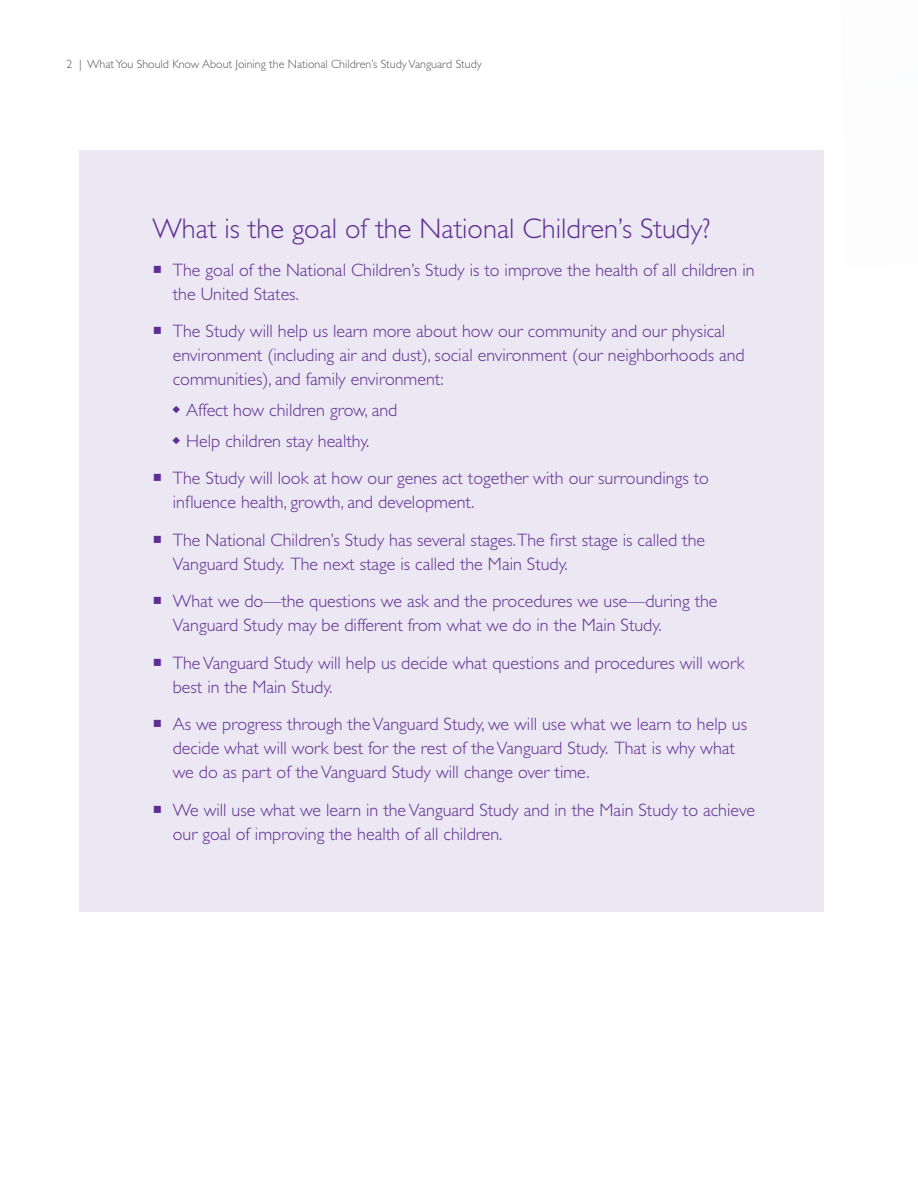
<style>
.page{position:relative;width:918px;height:1188px;background:#fff}
.page>*{position:absolute;margin:0;border:0;box-sizing:border-box;transform-origin:0 0}
.t1{font:300 28.5px "Gill Sans";color:#5d2d91}
._1_Sidebar_Bullet{font:300 18px/24px "Gill Sans";color:#5d2d91}
._1_Head{font:300 18px "Gill Sans";color:#5d2d91}
.t2{font:300 12px "Gill Sans";color:#57585a}
</style>
<div class="page">
<div style="left:79px;top:150px;width:745px;height:762px;background:#ebe7f3"></div>
<p class="t2" style="left:66px;top:57px;width:417px">2 | What You Should Know About Joining the National Children’s Study Vanguard Study</p>
<p class="t1" style="left:153px;top:213px;width:559px">What is the goal of the National Children’s Study?</p>
<p class="_1_Sidebar_Bullet" style="left:173px;top:258px;width:583px">The goal of the National Children’s Study is to improve the health of all children in the United States.</p>
<p class="_1_Sidebar_Bullet" style="left:173px;top:319px;width:573px">The Study will help us learn more about how our community and our physical environment (including air and dust), social environment (our neighborhoods and communities), and family environment:</p>
<p class="_1_Head" style="left:186px;top:400px;width:213px">Affect how children grow, and</p>
<p class="_1_Head" style="left:186px;top:431px;width:185px">Help children stay healthy.</p>
<p class="_1_Sidebar_Bullet" style="left:173px;top:466px;width:538px">The Study will look at how our genes act together with our surroundings to influence health, growth, and development.</p>
<p class="_1_Sidebar_Bullet" style="left:173px;top:528px;width:534px">The National Children’s Study has several stages.The first stage is called the<br>Vanguard Study. The next stage is called the Main Study.</p>
<p class="_1_Sidebar_Bullet" style="left:173px;top:589px;width:546px">What we do—the questions we ask and the procedures we use—during the<br>Vanguard Study may be different from what we do in the Main Study.</p>
<p class="_1_Sidebar_Bullet" style="left:173px;top:651px;width:573px">The Vanguard Study will help us decide what questions and procedures will work best in the Main Study.</p>
<p class="_1_Sidebar_Bullet" style="left:173px;top:712px;width:576px">As we progress through the Vanguard Study, we will use what we learn to help us decide what will work best for the rest of the Vanguard Study. That is why what we do as part of the Vanguard Study will change over time.</p>
<p class="_1_Sidebar_Bullet" style="left:173px;top:798px;width:584px">We will use what we learn in the Vanguard Study and in the Main Study to achieve our goal of improving the health of all children.</p>
</div>
